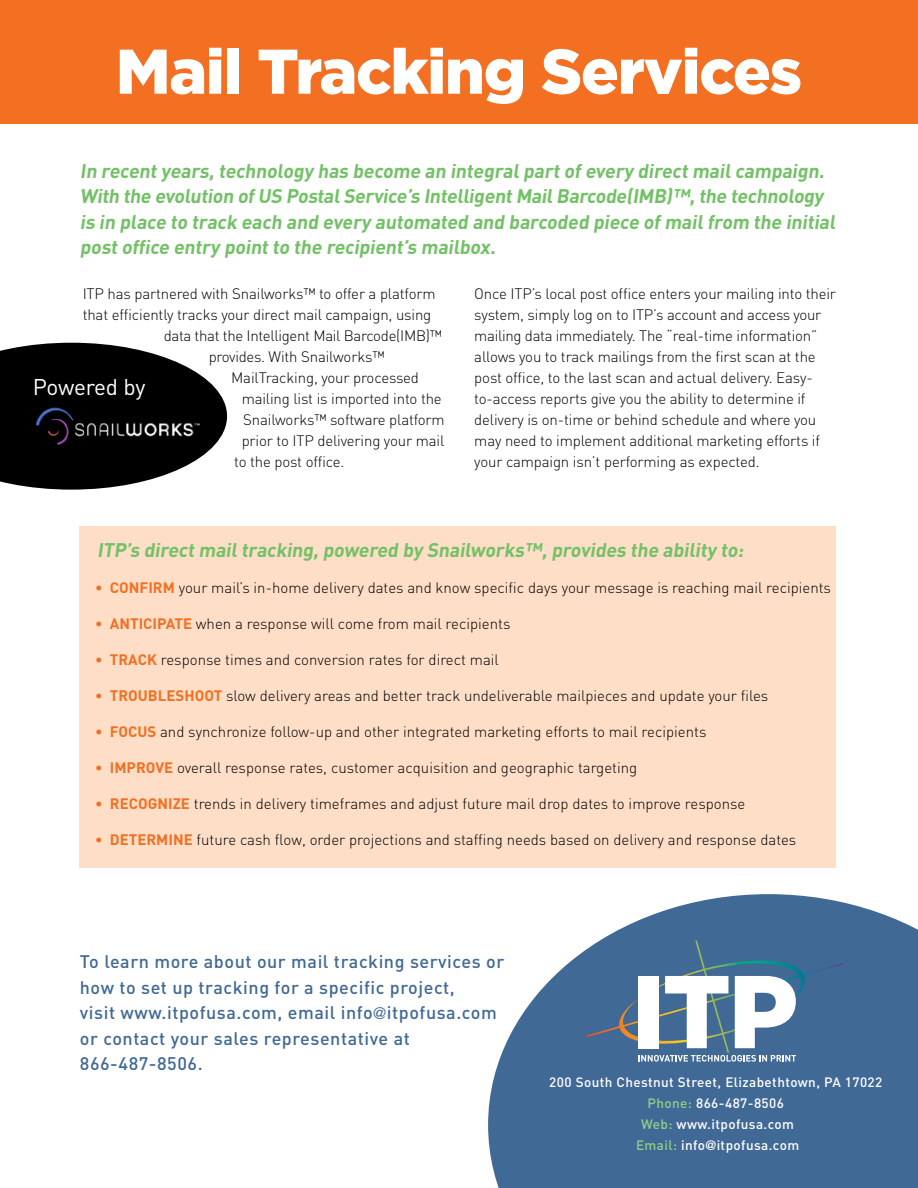
<style>
.page{position:relative;width:918px;height:1188px;background:#fff}
.page>*{position:absolute;margin:0;border:0;box-sizing:border-box;transform-origin:0 0}
.t1{font:900 63px "Gotham";letter-spacing:-.02em;color:#fff}
.t2{font:22.5px "DIN";letter-spacing:-.015em;color:#fff}
.t3{font:700 19.5px/25.5px "DIN";color:#73c167}
.t4{font:500 18px/25.5px "DIN";letter-spacing:.03em;color:#416996}
.t5{font:300 15px/21px "DIN";letter-spacing:-.01em;color:#000}
.t6{font:500 13.5px/21px "DIN";letter-spacing:.03em;color:#fff;text-align:center}
.s1{color:#f36f21}
.s2{font-weight:700;color:#f36f21}
.s3{font-family:"VAG Rounded";font-weight:100;font-size:16.5px}
.s4{color:#95cd89}
.s5{font-family:"VAG Rounded";font-weight:300}
</style>
<div class="page">
<div style="left:80px;top:527px;width:756px;height:341px;background:#fedec7"></div>
<div style="left:0;top:0;width:918px;height:123px;background:#f36f21"></div>
<svg style="left:488px;top:894px;width:430px;height:294px;fill:#416996"></svg>
<svg style="left:586px;top:940px;width:257px;height:122px"></svg>
<svg style="left:0;top:343px;width:227px;height:147px"></svg>
<img style="left:34px;top:406px;width:165px;height:40px">
<h1 class="t1" style="left:116px;top:35px;width:688px">Mail Tracking Services</h1>
<p class="t3" style="left:80px;top:157px;width:760px">In recent years,technology has become an integralpart ofevery direct mailcampaign.<br>With the evolution ofUS PostalService’s IntelligentMailBarcode(IMB)™,the technology is in place to track each and every automated and barcoded piece ofmailfrom the initial post office entry point to the recipient’s mailbox.</p>
<p class="t5" style="left:83px;top:283px;width:354px">ITP has partnered with Snailworks™ to offer a platform</p>
<p class="t5" style="left:83px;top:304px;width:350px">that efficiently tracks your direct mail campaign, using</p>
<p class="t5" style="left:164px;top:325px;width:280px">data that the Intelligent Mail Barcode(IMB)™</p>
<p class="t5" style="left:209px;top:346px;width:177px">provides. With Snailworks™</p>
<p class="t5" style="left:231px;top:367px;width:189px">MailTracking, your processed</p>
<p class="t5" style="left:242px;top:388px;width:202px">mailing list is imported into the</p>
<p class="t5" style="left:243px;top:409px;width:203px">Snailworks™ software platform</p>
<p class="t5" style="left:242px;top:430px;width:204px">prior to ITP delivering your mail</p>
<p class="t5" style="left:234px;top:451px;width:112px">to the post office.</p>
<h2 class="t2" style="left:33px;top:373px;width:114px">Powered by</h2>
<p class="t5" style="left:474px;top:283px;width:363px">Once ITP’s local post office enters your mailing into their system, simply log on to ITP’s account and access your mailing data immediately. The “real-time information” allows you to track mailings from the first scan at the post office, to the last scan and actual delivery. Easy&shy;to-access reports give you the ability to determine if delivery is on-time or behind schedule and where you may need to implement additional marketing efforts if your campaign isn’t performing as expected.</p>
<h3 class="t3" style="left:97px;top:537px;width:651px">ITP’s direct mailtracking,powered by Snailworks™,provides the ability to:</h3>
<p class="t5" style="left:95px;top:577px;width:738px"><span class="s1">•</span> <span class="s2">CONFIRM</span> your mail’s in-home delivery dates and know specific days your message is reaching mail recipients</p>
<p class="t5" style="left:95px;top:613px;width:417px"><span class="s1">•</span> <span class="s2">ANTICIPATE</span> when a response will come from mail recipients</p>
<p class="t5" style="left:95px;top:649px;width:406px"><span class="s1">•</span> <span class="s2">TRACK</span> response times and conversion rates for direct mail</p>
<p class="t5" style="left:95px;top:685px;width:675px"><span class="s1">•</span> <span class="s2">TROUBLESHOOT</span> slow delivery areas and better track undeliverable mailpieces and update your files</p>
<p class="t5" style="left:95px;top:721px;width:613px"><span class="s1">•</span> <span class="s2">FOCUS</span> and synchronize follow-up and other integrated marketing efforts to mail recipients</p>
<p class="t5" style="left:95px;top:757px;width:544px"><span class="s1">•</span> <span class="s2">IMPROVE</span> overall response rates, customer acquisition and geographic targeting</p>
<p class="t5" style="left:95px;top:793px;width:652px"><span class="s1">•</span> <span class="s2">RECOGNIZE</span> trends in delivery timeframes and adjust future mail drop dates to improve response</p>
<p class="t5" style="left:95px;top:829px;width:703px"><span class="s1">•</span> <span class="s2">DETERMINE</span> future cash flow, order projections and staffing needs based on delivery and response dates</p>
<p class="t4" style="left:80px;top:948px;width:426px">To learn more about our mail tracking services or how to set up tracking for a specific project,<br>visit www.itpofusa.com, email info<span class="s3">@</span>itpofusa.com or contact your sales representative at 866-487-8506.</p>
<p class="t6" style="left:549px;top:1071px;width:335px">200 South Chestnut Street, Elizabethtown, PA 17022<br><span class="s4">Phone:</span> 866-487-8506<br><span class="s4">Web:</span> www.itpofusa.com<br><span class="s4">Email:</span> info<span class="s5">@</span>itpofusa.com</p>
</div>
